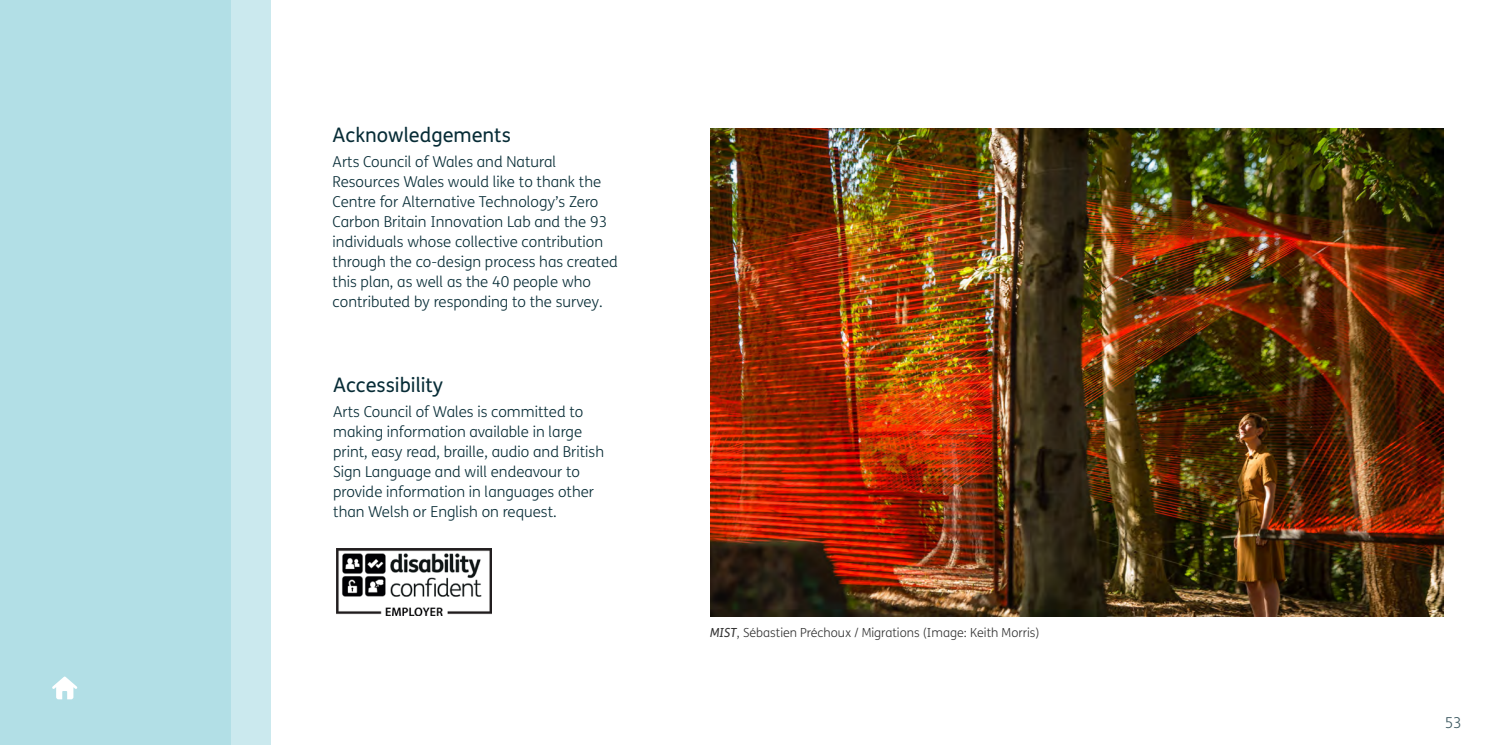
<style>
.page{position:relative;width:1489px;height:745px;background:#fff}
.page>*{position:absolute;margin:0;border:0;box-sizing:border-box;transform-origin:0 0}
.Heading_H2{font:20px "FS Me";color:#072c36}
.Body_copy{font:300 15px/20px "FS Me";color:#072c36}
.t1{font:300 15px "FS Me";color:#39565e}
.t2{font:300 12.5px "FS Me";color:#333}
.s1{font-weight:400;font-style:italic}
</style>
<div class="page">
<svg style="left:0;top:0;width:270px;height:744px;background:#b4e0e6"></svg>
<img style="left:337px;top:548px;width:154px;height:66px">
<img style="left:710px;top:129px;width:733px;height:486px">
<svg style="left:52px;top:676px;width:25px;height:23px"></svg>
<h3 class="Heading_H2" style="left:332px;top:121px;width:180px">Acknowledgements</h3>
<p class="Body_copy" style="left:332px;top:151px;width:287px">Arts Council of Wales and Natural Resources Wales would like to thank the Centre for Alternative Technology’s Zero Carbon Britain Innovation Lab and the 93 individuals whose collective contribution through the co-design process has created this plan, as well as the 40 people who contributed by responding to the survey.</p>
<h3 class="Heading_H2" style="left:333px;top:371px;width:111px">Accessibility</h3>
<p class="Body_copy" style="left:333px;top:400px;width:272px">Arts Council of Wales is committed to making information available in large print, easy read, braille, audio and British Sign Language and will endeavour to provide information in languages other than Welsh or English on request.</p>
<p class="t2" style="left:710px;top:624px;width:331px"><span class="s1">MIST</span>, Sébastien Préchoux / Migrations (Image: Keith Morris)</p>
<p class="t1" style="left:1444px;top:712px;width:19px">53</p>
</div>
